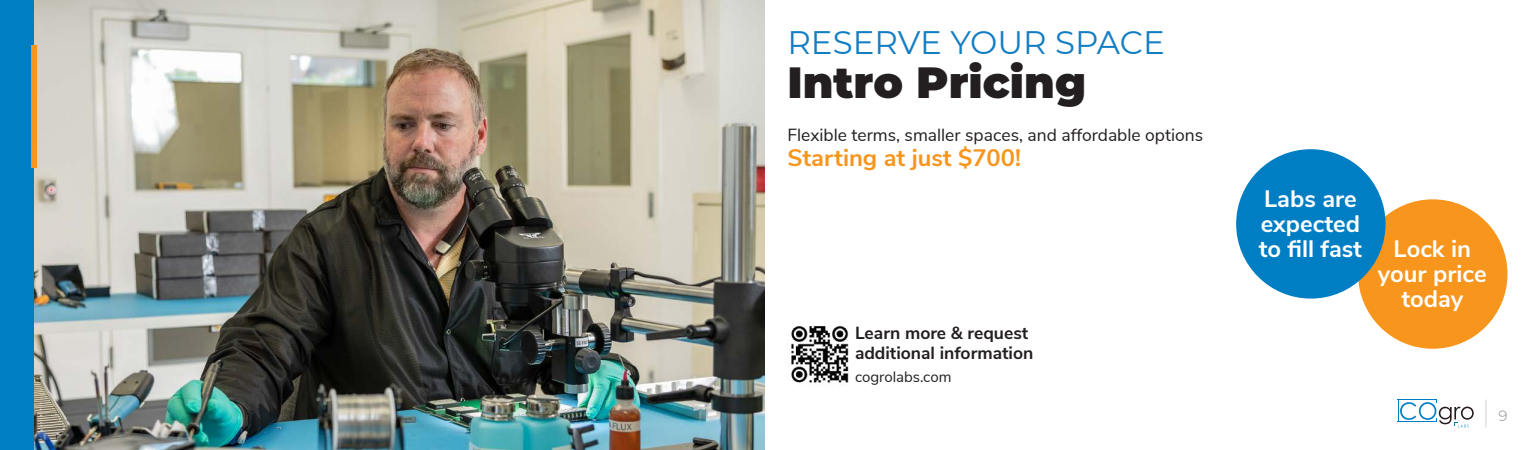
<style>
.page{position:relative;width:1530px;height:450px;background:#fff}
.page>*{position:absolute;margin:0;border:0;box-sizing:border-box;transform-origin:0 0}
.t1{font:900 43.75px "Montserrat";color:#231f20}
.t2{font:32.5px "Montserrat";color:#127ec2}
.t3{font:700 23.75px/25px "Nunito Sans";color:#fff;text-align:center}
.t4{font:700 23.75px "Nunito Sans";color:#f7951d}
.t5{font:17.5px "Nunito Sans";color:#231f20}
.t6{font:700 17.5px/20px "Nunito Sans";color:#231f20}
.t7{font:15px "Nunito Sans";color:#231f20}
.t8{font:15px "Montserrat";color:#a8a9ad}
</style>
<div class="page">
<svg style="left:1398px;top:399px;width:76px;height:29px"></svg>
<svg style="left:1486px;top:400px;width:1px;height:28px"></svg>
<img style="left:34px;top:0;width:731px;height:450px">
<div style="left:0;top:0;width:34px;height:450px;background:#007ec4"></div>
<div style="left:31px;top:45px;width:6px;height:123px;background:#f7951d"></div>
<img style="left:791px;top:326px;width:58px;height:57px">
<div style="left:1358px;top:199px;width:149px;height:150px;background:#f7951d;border-radius:50%"></div>
<div style="left:1236px;top:149px;width:150px;height:150px;background:#007ec4;border-radius:50%"></div>
<p class="t2" style="left:788px;top:20px;width:379px">RESERVE YOUR SPACE</p>
<p class="t1" style="left:788px;top:49px;width:300px">Intro Pricing</p>
<p class="t5" style="left:788px;top:123px;width:417px">Flexible terms, smaller spaces, and affordable options</p>
<p class="t4" style="left:788px;top:141px;width:235px">Starting at just $700!</p>
<p class="t6" style="left:855px;top:322px;width:180px">Learn more &amp; request additional information</p>
<p class="t7" style="left:855px;top:366px;width:98px">cogrolabs.com</p>
<p class="t3" style="left:1259px;top:185px;width:105px;text-align:left">Labs are expected to fill fast</p>
<p class="t3" style="left:1378px;top:235px;width:110px">Lock in your price today</p>
<p class="t8" style="left:1498px;top:405px;width:11px">9</p>
</div>
